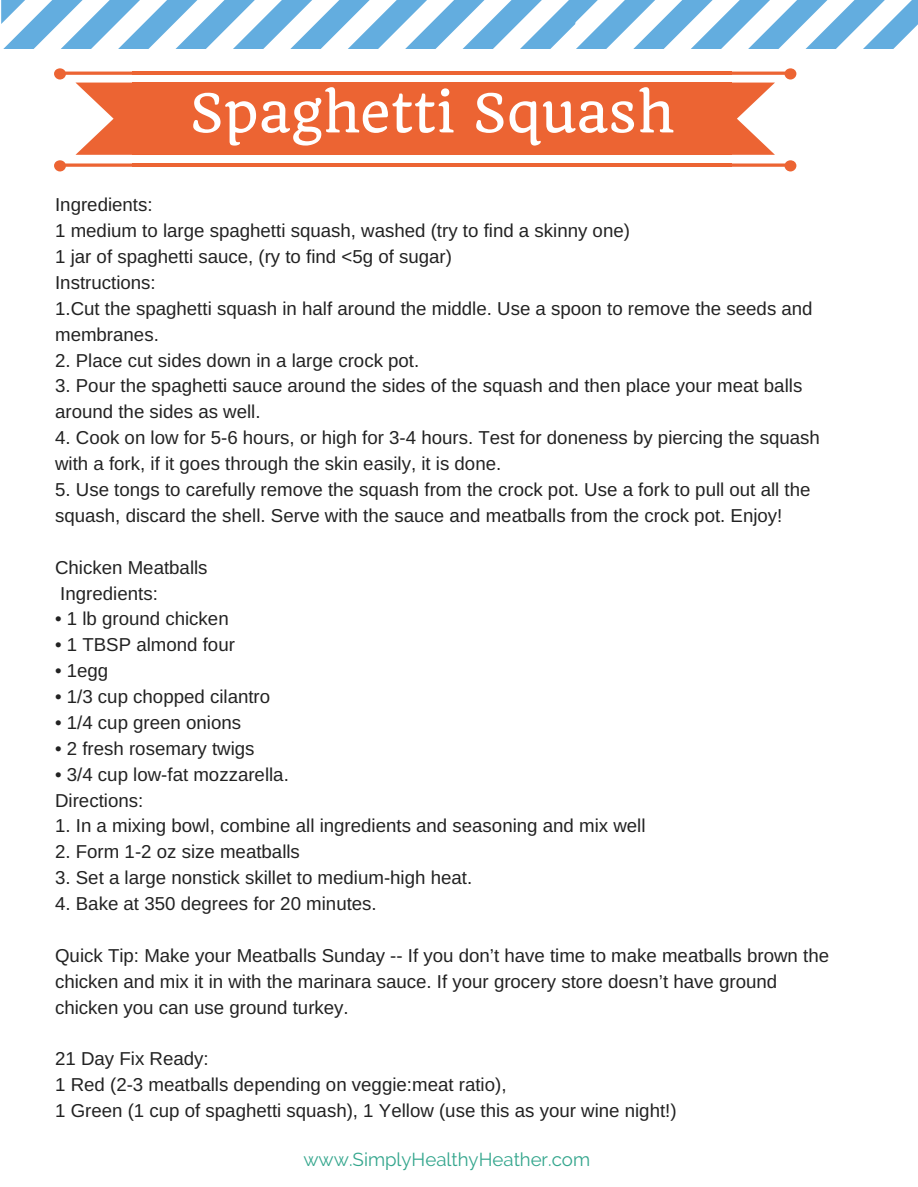
<style>
.page{position:relative;width:918px;height:1187px;background:#fff}
.page>*{position:absolute;margin:0;border:0;box-sizing:border-box;transform-origin:0 0}
.t1{font:52.35px "Quando";color:#fff}
.t2{font:18.75px/25.8px "Arimo";color:#222}
.t3{font:18.75px "Raleway";color:#34a68d}
</style>
<div class="page">
<svg style="left:1px;top:0;width:917px;height:48px"></svg>
<div style="left:133px;top:83px;width:599px;height:72px;background:#ec6433"></div>
<hr style="left:133px;top:163px;width:599px;height:4px;background:#ec6433">
<hr style="left:133px;top:72px;width:599px;height:3px;background:#ec6433">
<svg style="left:54px;top:68px;width:80px;height:104px"></svg>
<svg style="left:731px;top:68px;width:65px;height:104px"></svg>
<h1 class="t1" style="left:190px;top:80px;width:486px">Spaghetti Squash</h1>
<p class="t2" style="left:55px;top:192px;width:759px">Ingredients:<br>1 medium to large spaghetti squash, washed (try to find a skinny one)<br>1 jar of spaghetti sauce, (ry to find &lt;5g of sugar)<br>Instructions:<br>1.Cut the spaghetti squash in half around the middle. Use a spoon to remove the seeds and membranes.</p>
<p class="t2" style="left:55px;top:347px;width:366px">2. Place cut sides down in a large crock pot.</p>
<p class="t2" style="left:55px;top:373px;width:749px">3. Pour the spaghetti sauce around the sides of the squash and then place your meat balls around the sides as well.</p>
<p class="t2" style="left:55px;top:425px;width:766px">4. Cook on low for 5-6 hours, or high for 3-4 hours. Test for doneness by piercing the squash with a fork, if it goes through the skin easily, it is done.</p>
<p class="t2" style="left:55px;top:476px;width:757px">5. Use tongs to carefully remove the squash from the crock pot. Use a fork to pull out all the squash, discard the shell. Serve with the sauce and meatballs from the crock pot. Enjoy!</p>
<p class="t2" style="left:55px;top:554px;width:154px">Chicken Meatballs<br>Ingredients:</p>
<p class="t2" style="left:55px;top:606px;width:175px">• 1 lb ground chicken</p>
<p class="t2" style="left:55px;top:632px;width:181px">• 1 TBSP almond four</p>
<p class="t2" style="left:55px;top:657px;width:55px">• 1egg</p>
<p class="t2" style="left:55px;top:683px;width:217px">• 1/3 cup chopped cilantro</p>
<p class="t2" style="left:55px;top:709px;width:188px">• 1/4 cup green onions</p>
<p class="t2" style="left:55px;top:735px;width:201px">• 2 fresh rosemary twigs</p>
<p class="t2" style="left:55px;top:761px;width:235px">• 3/4 cup low-fat mozzarella.<br>Directions:</p>
<p class="t2" style="left:55px;top:813px;width:592px">1. In a mixing bowl, combine all ingredients and seasoning and mix well</p>
<p class="t2" style="left:55px;top:839px;width:246px">2. Form 1-2 oz size meatballs</p>
<p class="t2" style="left:55px;top:864px;width:419px">3. Set a large nonstick skillet to medium-high heat.</p>
<p class="t2" style="left:55px;top:890px;width:323px">4. Bake at 350 degrees for 20 minutes.</p>
<p class="t2" style="left:55px;top:942px;width:776px">Quick Tip: Make your Meatballs Sunday -- If you don’t have time to make meatballs brown the chicken and mix it in with the marinara sauce. If your grocery store doesn’t have ground chicken you can use ground turkey.</p>
<p class="t2" style="left:55px;top:1046px;width:623px">21 Day Fix Ready:<br>1 Red (2-3 meatballs depending on veggie:meat ratio),<br>1 Green (1 cup of spaghetti squash), 1 Yellow (use this as your wine night!)</p>
<p class="t3" style="left:303px;top:1148px;width:288px">www.SimplyHealthyHeather.com</p>
</div>
